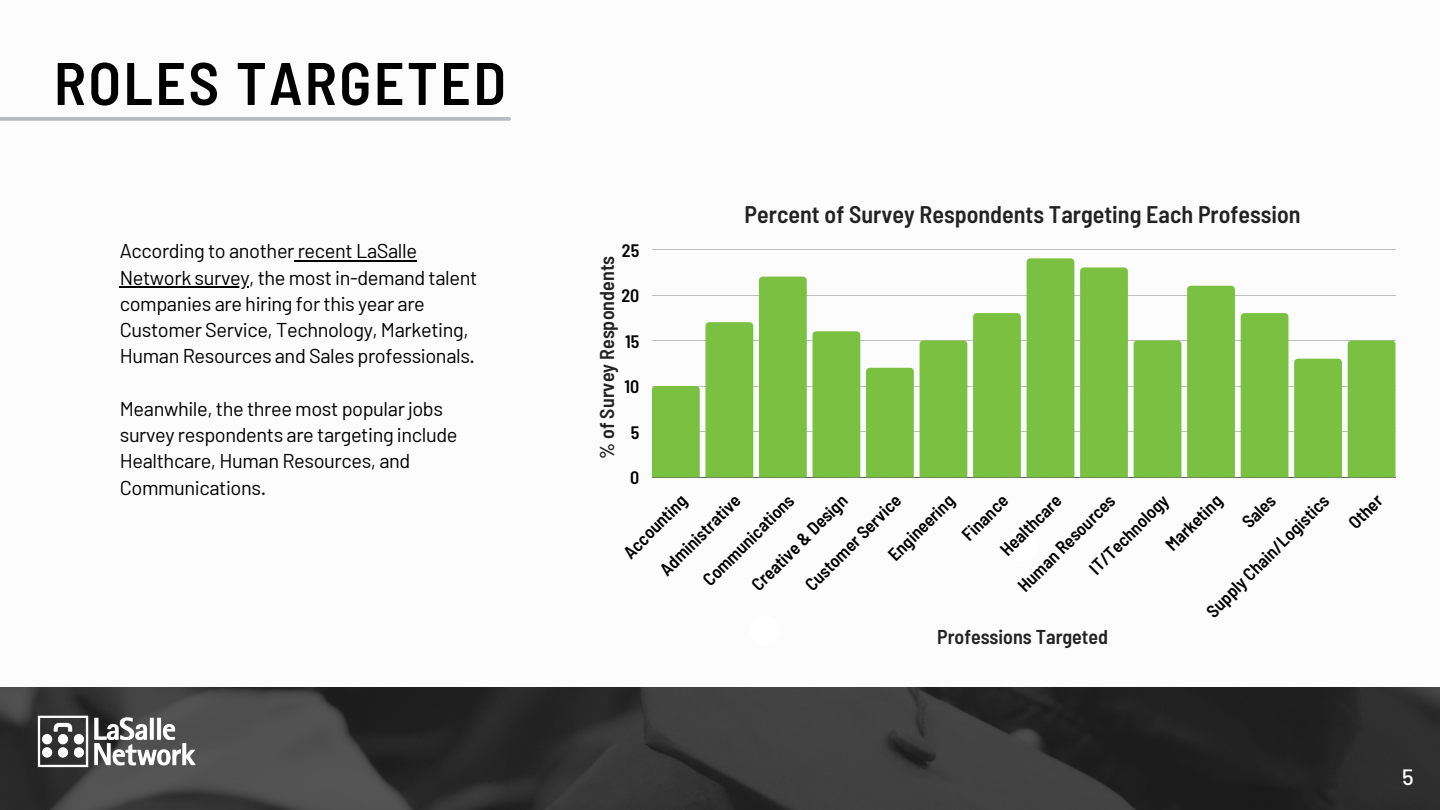
<style>
.page{position:relative;width:1440px;height:810px;background:#fff}
.page>*{position:absolute;margin:0;border:0;box-sizing:border-box;transform-origin:0 0}
.t1{font:600 semi-condensed 60px "Barlow";letter-spacing:.04em;color:#000}
.t2{font:600 semi-condensed 24px "Barlow";color:#222}
.t3{font:500 22.1px "Barlow";color:#fff}
.t4{font:20px/26.2px "Barlow";letter-spacing:-.02em;color:#000}
.t5{font:600 semi-condensed 20px "Barlow";color:#222}
.t6{font:600 semi-condensed 18px "Barlow";color:#000}
</style>
<div class="page">
<img style="left:0;top:687px;width:1440px;height:123px">
<img style="left:34px;top:709px;width:172px;height:65px">
<hr style="left:652px;top:249px;width:744px;height:1px;background:#000">
<hr style="left:652px;top:295px;width:744px;height:1px;background:#000">
<hr style="left:652px;top:340px;width:744px;height:1px;background:#000">
<hr style="left:652px;top:386px;width:744px;height:1px;background:#000">
<hr style="left:652px;top:432px;width:744px;height:1px;background:#000">
<hr style="left:652px;top:477px;width:744px;height:1px;background:#000">
<svg style="left:652px;top:322px;width:101px;height:155px"></svg>
<div style="left:759px;top:277px;width:48px;height:200px;background:#7ac142"></div>
<div style="left:813px;top:331px;width:47px;height:146px;background:#7ac142"></div>
<div style="left:866px;top:368px;width:48px;height:109px;background:#7ac142"></div>
<div style="left:920px;top:340px;width:47px;height:137px;background:#7ac142"></div>
<div style="left:973px;top:313px;width:48px;height:164px;background:#7ac142"></div>
<div style="left:1027px;top:258px;width:47px;height:219px;background:#7ac142"></div>
<div style="left:1080px;top:267px;width:48px;height:210px;background:#7ac142"></div>
<div style="left:1134px;top:340px;width:47px;height:137px;background:#7ac142"></div>
<div style="left:1187px;top:286px;width:48px;height:191px;background:#7ac142"></div>
<div style="left:1241px;top:313px;width:47px;height:164px;background:#7ac142"></div>
<div style="left:1294px;top:359px;width:48px;height:118px;background:#7ac142"></div>
<div style="left:1348px;top:340px;width:48px;height:137px;background:#7ac142"></div>
<hr style="left:294px;top:260px;width:123px;height:1px;background:#000">
<hr style="left:120px;top:286px;width:129px;height:2px;background:#000">
<svg style="left:0;top:117px;width:509px;height:4px;background:#babfc5"></svg>
<h1 class="t1" style="left:54px;top:45px;width:454px">ROLES TARGETED</h1>
<p class="t4" style="left:120px;top:237px;width:359px">According to another recent LaSalle Network survey, the most in-demand talent companies are hiring for this year are Customer Service, Technology, Marketing, Human Resources and Sales professionals.</p>
<p class="t4" style="left:120px;top:395px;width:339px">Meanwhile, the three most popularjobs survey respondents are targeting include Healthcare, Human Resources, and Communications.</p>
<p class="t6" style="left:622px;top:239px;width:19px">25</p>
<p class="t6" style="left:621px;top:284px;width:19px">20</p>
<p class="t6" style="left:625px;top:330px;width:16px">15</p>
<p class="t6" style="left:625px;top:375px;width:16px">10</p>
<p class="t6" style="left:631px;top:421px;width:10px">5</p>
<p class="t6" style="left:630px;top:466px;width:11px">0</p>
<p class="t5" style="left:594px;top:459px;width:205px;rotate:-90deg">% of Survey Respondents</p>
<p class="t2" style="left:745px;top:199px;width:558px">Percent of Survey Respondents Targeting Each Profession</p>
<p class="t6" style="left:1201px;top:606px;width:166px;rotate:-45deg">Supply Chain/Logistics</p>
<p class="t6" style="left:1344px;top:517px;width:41px;rotate:-45deg">Other</p>
<p class="t6" style="left:1084px;top:563px;width:105px;rotate:-45deg">IT/Technology</p>
<p class="t6" style="left:1161px;top:540px;width:73px;rotate:-45deg">Marketing</p>
<p class="t6" style="left:1237px;top:517px;width:40px;rotate:-45deg">Sales</p>
<p class="t6" style="left:698px;top:574px;width:122px;rotate:-45deg">Communications</p>
<p class="t6" style="left:1013px;top:580px;width:130px;rotate:-45deg">Human Resources</p>
<p class="t6" style="left:883px;top:550px;width:87px;rotate:-45deg">Engineering</p>
<p class="t6" style="left:957px;top:529px;width:58px;rotate:-45deg">Finance</p>
<p class="t6" style="left:995px;top:545px;width:80px;rotate:-45deg">Healthcare</p>
<p class="t6" style="left:655px;top:564px;width:107px;rotate:-45deg">Administrative</p>
<p class="t6" style="left:800px;top:579px;width:128px;rotate:-45deg">Customer Service</p>
<p class="t6" style="left:618px;top:547px;width:83px;rotate:-45deg">Accounting</p>
<p class="t6" style="left:746px;top:579px;width:129px;rotate:-45deg">Creative &amp; Design</p>
<p class="t5" style="left:937px;top:624px;width:172px">Professions Targeted</p>
<p class="t3" style="left:1402px;top:763px;width:13px">5</p>
</div>
